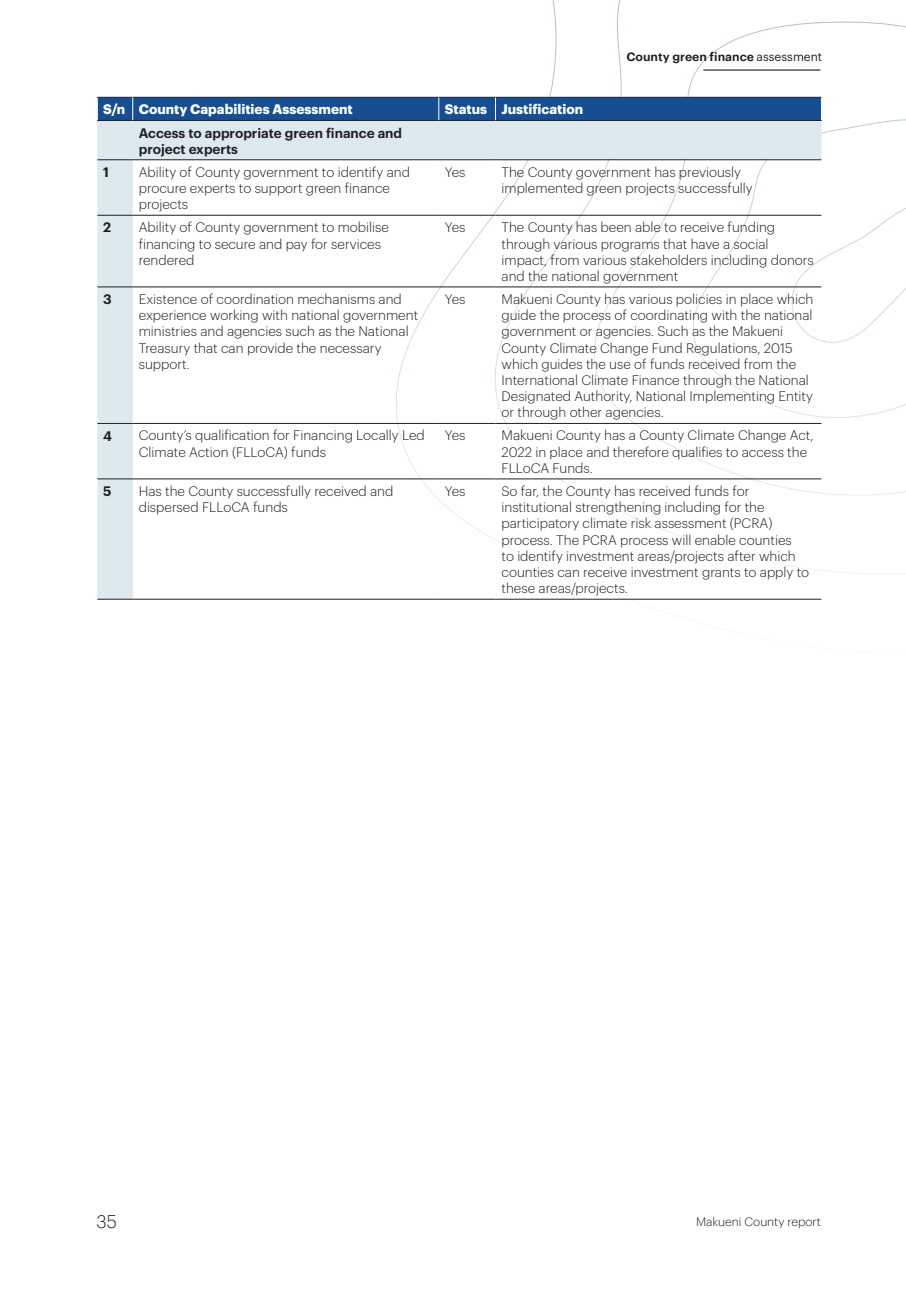
<style>
.page{position:relative;width:906px;height:1289px;background:#fff}
.page>*{position:absolute;margin:0;border:0;box-sizing:border-box;transform-origin:0 0}
.t1{font:300 18px "Graphik Web";color:#231f20}
.t2{font:300 13.5px/16.2px "Graphik";color:#231f20}
.t3{font:600 13.5px/16.2px "Graphik";color:#231f20}
.t4{font:700 13.5px "Graphik";color:#fff}
.t5{font:600 12px "Graphik Web";color:#231f20}
.t6{font:300 12px "Graphik Web";color:#231f20}
.s1{font-family:"Graphik";font-weight:400}
</style>
<div class="page">
<svg style="left:390px;top:0;width:516px;height:619px"></svg>
<hr style="left:703px;top:70px;width:117px;height:1px;background:#000">
<svg style="left:97px;top:121px;width:724px;height:478px"></svg>
<hr style="left:133px;top:215px;width:306px;height:1px;background:#231f20">
<hr style="left:439px;top:215px;width:56px;height:1px;background:#231f20">
<hr style="left:495px;top:215px;width:326px;height:1px;background:#231f20">
<hr style="left:133px;top:287px;width:306px;height:1px;background:#231f20">
<hr style="left:439px;top:287px;width:56px;height:1px;background:#231f20">
<hr style="left:495px;top:287px;width:326px;height:1px;background:#231f20">
<hr style="left:133px;top:423px;width:306px;height:1px;background:#231f20">
<hr style="left:439px;top:423px;width:56px;height:1px;background:#231f20">
<hr style="left:495px;top:423px;width:326px;height:1px;background:#231f20">
<hr style="left:133px;top:478px;width:306px;height:1px;background:#231f20">
<hr style="left:439px;top:478px;width:56px;height:1px;background:#231f20">
<hr style="left:495px;top:478px;width:326px;height:1px;background:#231f20">
<hr style="left:133px;top:599px;width:306px;height:1px;background:#231f20">
<hr style="left:439px;top:599px;width:56px;height:1px;background:#231f20">
<hr style="left:495px;top:599px;width:326px;height:1px;background:#231f20">
<div style="left:97px;top:97px;width:725px;height:23px;background:#154e93"></div>
<hr style="left:133px;top:120px;width:306px;height:1px;background:#231f20">
<hr style="left:439px;top:120px;width:56px;height:1px;background:#231f20">
<hr style="left:495px;top:120px;width:326px;height:1px;background:#231f20">
<hr style="left:133px;top:159px;width:306px;height:1px;background:#231f20">
<hr style="left:439px;top:159px;width:56px;height:1px;background:#231f20">
<hr style="left:495px;top:159px;width:326px;height:1px;background:#231f20">
<hr style="left:97px;top:120px;width:36px;height:1px;background:#231f20">
<hr style="left:97px;top:159px;width:36px;height:1px;background:#231f20">
<hr style="left:97px;top:215px;width:36px;height:1px;background:#231f20">
<hr style="left:97px;top:287px;width:36px;height:1px;background:#231f20">
<hr style="left:97px;top:423px;width:36px;height:1px;background:#231f20">
<hr style="left:97px;top:478px;width:36px;height:1px;background:#231f20">
<hr style="left:97px;top:599px;width:36px;height:1px;background:#231f20">
<p class="t5" style="left:626px;top:49px;width:197px">County green finance <span class="s1">assessment</span></p>
<p class="t4" style="left:103px;top:99px;width:24px">S/n</p>
<p class="t4" style="left:139px;top:99px;width:216px">County Capabilities Assessment</p>
<p class="t4" style="left:445px;top:99px;width:44px">Status</p>
<p class="t4" style="left:501px;top:99px;width:83px">Justification</p>
<p class="t3" style="left:139px;top:123px;width:265px">Access to appropriate green finance and project experts</p>
<p class="t3" style="left:103px;top:163px;width:7px">1</p>
<p class="t2" style="left:139px;top:163px;width:273px">Ability of County government to identify and procure experts to support green finance projects</p>
<p class="t2" style="left:445px;top:163px;width:22px">Yes</p>
<p class="t2" style="left:501px;top:163px;width:253px">The County government has previously implemented green projects successfully</p>
<p class="t3" style="left:103px;top:218px;width:10px">2</p>
<p class="t2" style="left:139px;top:218px;width:252px">Ability of County government to mobilise financing to secure and pay for services rendered</p>
<p class="t2" style="left:445px;top:218px;width:22px">Yes</p>
<p class="t2" style="left:501px;top:218px;width:314px">The County has been able to receive funding through various programs that have a social impact, from various stakeholders including donors and the national government</p>
<p class="t3" style="left:103px;top:290px;width:10px">3</p>
<p class="t2" style="left:139px;top:290px;width:281px">Existence of coordination mechanisms and experience working with national government ministries and agencies such as the National Treasury that can provide the necessary support.</p>
<p class="t2" style="left:445px;top:290px;width:22px">Yes</p>
<p class="t2" style="left:501px;top:290px;width:313px">Makueni County has various policies in place which guide the process of coordinating with the national government or agencies. Such as the Makueni County Climate Change Fund Regulations, 2015 which guides the use of funds received from the International Climate Finance through the National Designated Authority, National Implementing Entity or through other agencies.</p>
<p class="t3" style="left:103px;top:426px;width:10px">4</p>
<p class="t2" style="left:139px;top:426px;width:287px">County’s qualification for Financing Locally Led<br>Climate Action (FLLoCA) funds</p>
<p class="t2" style="left:445px;top:426px;width:22px">Yes</p>
<p class="t2" style="left:501px;top:426px;width:313px">Makueni County has a County Climate Change Act,<br>2022 in place and therefore qualifies to access the<br>FLLoCA Funds.</p>
<p class="t3" style="left:103px;top:482px;width:10px">5</p>
<p class="t2" style="left:139px;top:482px;width:256px">Has the County successfully received and dispersed FLLoCA funds</p>
<p class="t2" style="left:445px;top:482px;width:22px">Yes</p>
<p class="t2" style="left:501px;top:482px;width:309px">So far, the County has received funds for institutional strengthening including for the participatory climate risk assessment (PCRA) process. The PCRA process will enable counties<br>to identify investment areas/projects after which counties can receive investment grants to apply to these areas/projects.</p>
<h1 class="t1" style="left:96px;top:1213px;width:22px">35</h1>
<p class="t6" style="left:696px;top:1216px;width:126px">Makueni County report</p>
</div>
